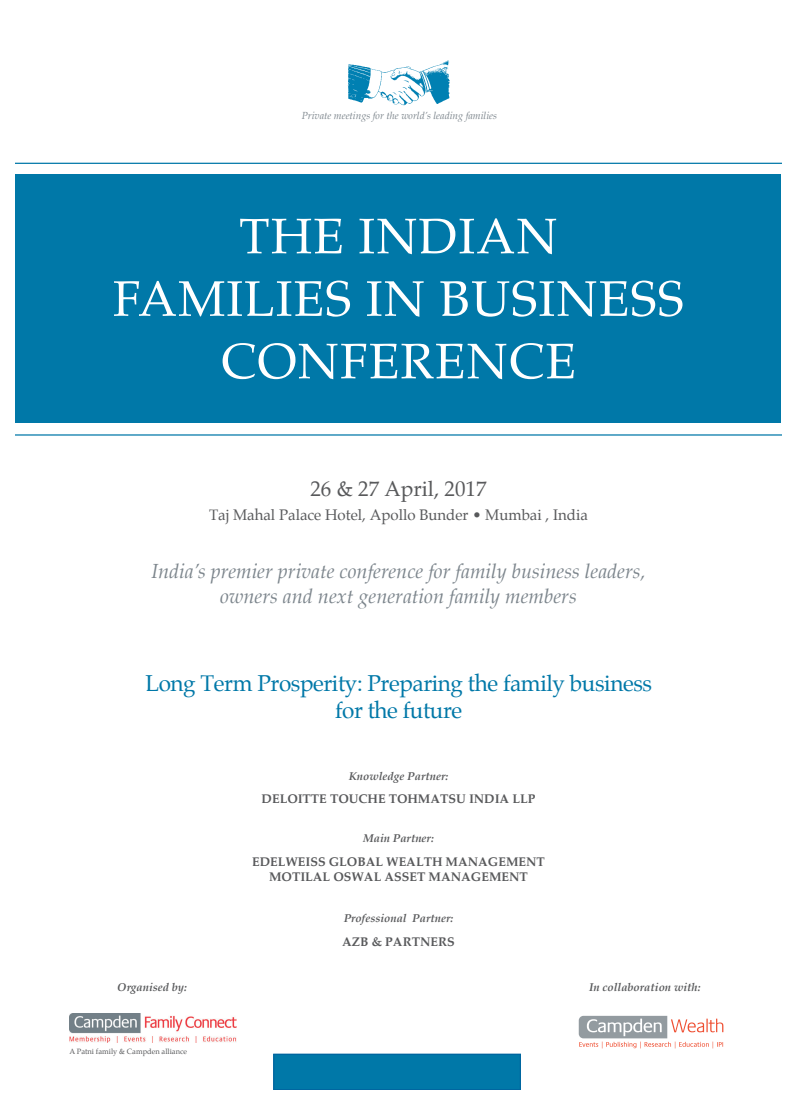
<style>
.page{position:relative;width:797px;height:1105px;background:#fff}
.page>*{position:absolute;margin:0;border:0;box-sizing:border-box;transform-origin:0 0}
.t1{font:50px/62.5px "Palatino";letter-spacing:.02em;color:#fff;text-align:center}
.t2{font:22.5px/27px "Palatino";letter-spacing:-.02em;color:#0078a8;text-align:center}
.t3{font:21px "Palatino";color:#58595b}
.t4{font:italic 20px/25px "Palatino";color:#7c858c;text-align:center}
.t5{font:15px "Palatino";color:#58595b}
.t6{font:700 12.5px/15px "Palatino";color:#58595b;text-align:center}
.t7{font:italic 700 11.25px "Palatino";color:#58595b}
.t8{font:italic 10.12px "Palatino";color:#7c858c}
.t9{font:7.5px "Palatino";color:#58595b}
</style>
<div class="page">
<div style="left:16px;top:174px;width:765px;height:248px;background:#0078a8"></div>
<hr style="left:16px;top:434px;width:765px;height:2px;background:#0078a8">
<hr style="left:16px;top:163px;width:765px;height:1px;background:#0078a8">
<img style="left:70px;top:1014px;width:167px;height:28px">
<div style="left:273px;top:1054px;width:248px;height:35px;background:#0078a8"></div>
<svg style="left:578px;top:1016px;width:145px;height:32px"></svg>
<img style="left:347px;top:60px;width:103px;height:46px">
<p class="t8" style="left:302px;top:107px;width:197px">Private meetings for the world’s leading families</p>
<h1 class="t1" style="left:113px;top:205px;width:572px">THE INDIAN<br>FAMILIES IN BUSINESS<br>CONFERENCE</h1>
<h3 class="t3" style="left:310px;top:471px;width:178px">26 &amp; 27 April, 2017</h3>
<p class="t5" style="left:209px;top:502px;width:380px">Taj Mahal Palace Hotel, Apollo Bunder • Mumbai , India</p>
<h3 class="t4" style="left:151px;top:559px;width:495px">India’s premier private conference for family business leaders, owners and next generation family members</h3>
<h2 class="t2" style="left:145px;top:670px;width:508px">Long Term Prosperity: Preparing the family business for the future</h2>
<p class="t7" style="left:349px;top:767px;width:101px">Knowledge Partner:</p>
<p class="t6" style="left:262px;top:791px;width:275px">DELOITTE TOUCHE TOHMATSU INDIA LLP</p>
<p class="t7" style="left:363px;top:829px;width:72px">Main Partner:</p>
<p class="t6" style="left:252px;top:854px;width:294px">EDELWEISS GLOBAL WEALTH MANAGEMENT<br>MOTILAL OSWAL ASSET MANAGEMENT</p>
<p class="t7" style="left:344px;top:909px;width:111px">Professional Partner:</p>
<p class="t6" style="left:342px;top:934px;width:114px">AZB &amp; PARTNERS</p>
<p class="t7" style="left:117px;top:977px;width:71px">Organised by:</p>
<p class="t7" style="left:589px;top:977px;width:113px">In collaboration with:</p>
<p class="t9" style="left:69px;top:1046px;width:119px">A Patni family &amp; Campden alliance</p>
</div>
